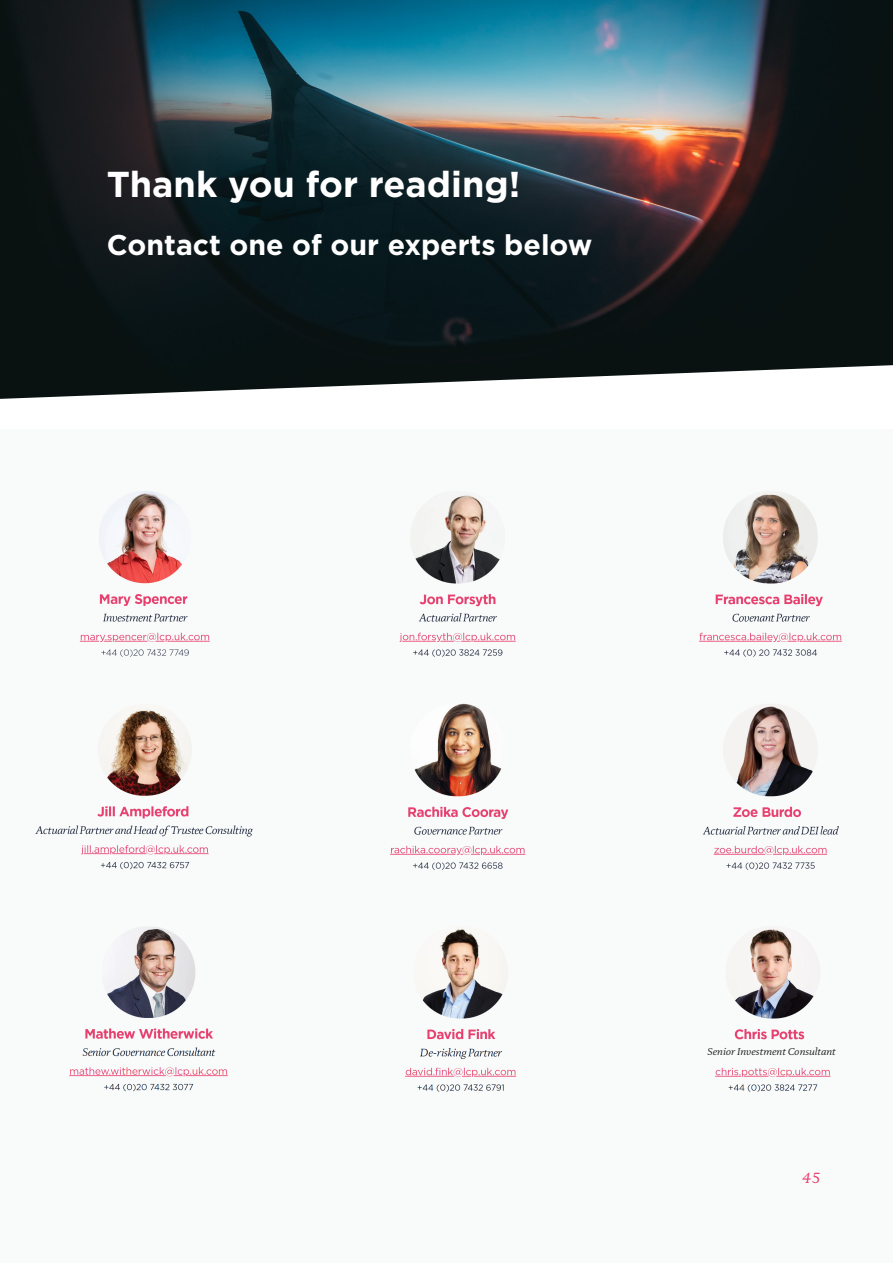
<style>
.page{position:relative;width:893px;height:1263px;background:#fff}
.page>*{position:absolute;margin:0;border:0;box-sizing:border-box;transform-origin:0 0}
.Page_title_white{font:700 36px "Gotham";color:#fff}
.Page_title_white-2{font:700 28.5px "Gotham";color:#fff}
.t1{font:italic 15px "DTL Documenta TOT";color:#e93f6f}
.Employees_titles_-_DTL{font:italic 10.05px "DTL Documenta TOT";color:#231f20}
</style>
<div class="page">
<img style="left:0;top:0;width:893px;height:399px">
<div style="left:0;top:429px;width:893px;height:834px;background:#f9fbfb"></div>
<img style="left:35px;top:491px;width:807px;height:379px">
<img style="left:69px;top:927px;width:762px;height:165px">
<div style="left:708px;top:1047px;width:139px;height:12px;background:#f8fbfa"></div>
<p class="Page_title_white" style="left:107px;top:160px;width:415px">Thank you for reading!</p>
<p class="Page_title_white-2" style="left:107px;top:226px;width:487px">Contact one of our experts below</p>
<p class="Employees_titles_-_DTL" style="left:708px;top:1046px;width:129px">Senior Investment Consultant</p>
<p class="t1" style="left:803px;top:1169px;width:19px">45</p>
</div>
